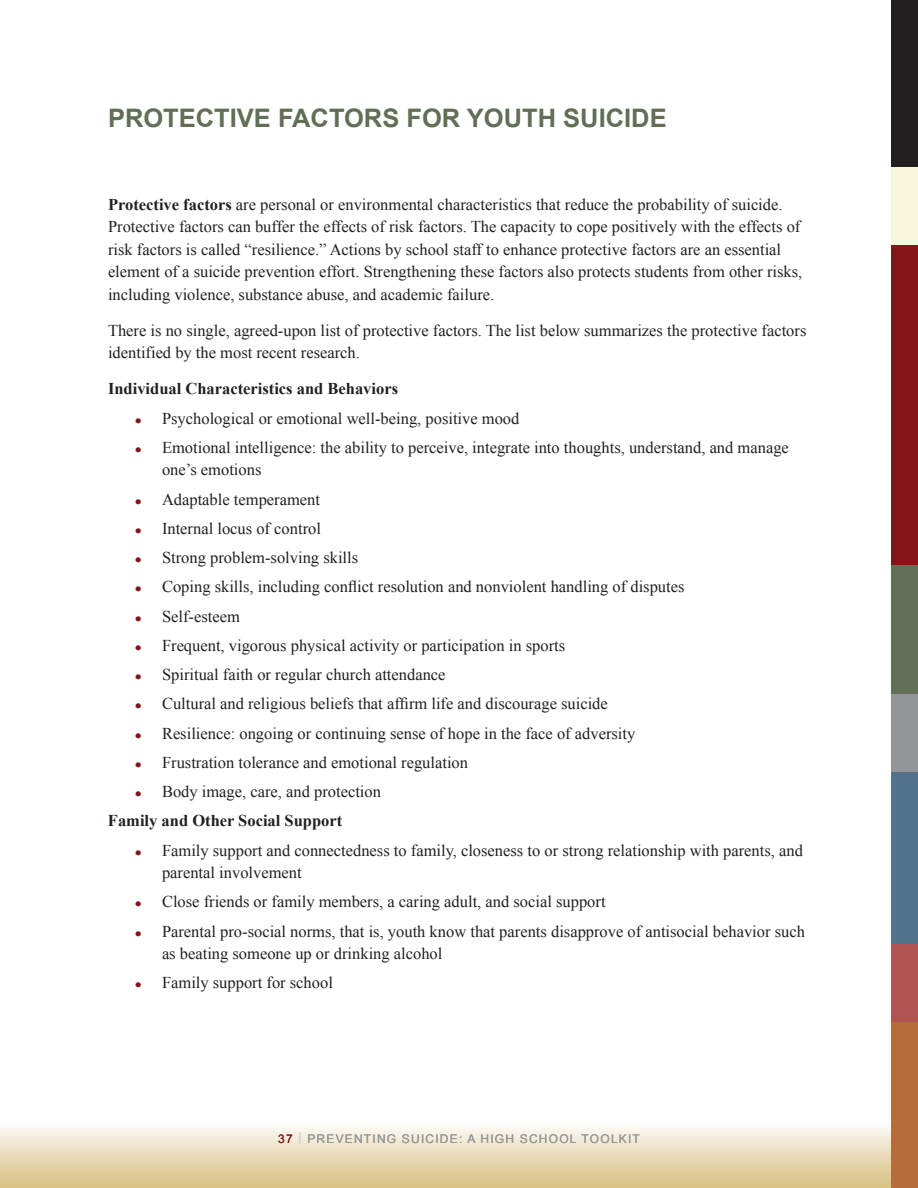
<style>
.page{position:relative;width:918px;height:1188px;background:#fff}
.page>*{position:absolute;margin:0;border:0;box-sizing:border-box;transform-origin:0 0}
.H1_factsheet{font:700 25.5px "Arial";color:#616f56}
.ul_li{font:16.5px/22.5px "Times New Roman";color:#231f20}
.Body{font:16.5px/22.5px "Times New Roman";color:#231f20}
.Body-2{font:700 16.5px "Times New Roman";color:#231f20}
.t1{font:12px "Arial";letter-spacing:.1em;color:#939598}
.s1{font-weight:700}
.s2{font-family:"Arial";font-weight:700;font-size:18px;color:#841519}
.s3{color:#841519}
.s4{color:#d1d2d4}
</style>
<div class="page">
<div style="left:0;top:1122px;width:918px;height:66px;background:linear-gradient(to bottom,#fcfbf8,#d7c081)"></div>
<div style="left:891px;top:1022px;width:27px;height:166px;background:#b46c3a"></div>
<div style="left:891px;top:943px;width:27px;height:79px;background:#b15451"></div>
<div style="left:891px;top:772px;width:27px;height:171px;background:#53738d"></div>
<div style="left:891px;top:694px;width:27px;height:78px;background:#939598"></div>
<div style="left:891px;top:565px;width:27px;height:129px;background:#616f56"></div>
<div style="left:891px;top:245px;width:27px;height:320px;background:#841519"></div>
<div style="left:891px;top:166px;width:27px;height:79px;background:#f9f6de"></div>
<div style="left:891px;top:0;width:27px;height:166px;background:#231f20"></div>
<h1 class="H1_factsheet" style="left:108px;top:101px;width:560px">PROTECTIVE FACTORS FOR YOUTH SUICIDE</h1>
<p class="Body" style="left:108px;top:193px;width:696px"><span class="s1">Protective factors</span> are personal or environmental characteristics that reduce the probability of suicide.<br>Protective factors can buffer the effects of risk factors. The capacity to cope positively with the effects of risk factors is called “resilience.” Actions by school staff to enhance protective factors are an essential element of a suicide prevention effort. Strengthening these factors also protects students from other risks, including violence, substance abuse, and academic failure.</p>
<p class="Body" style="left:108px;top:319px;width:700px">There is no single, agreed-upon list of protective factors. The list below summarizes the protective factors identified by the most recent research.</p>
<p class="Body-2" style="left:108px;top:377px;width:292px">Individual Characteristics and Behaviors</p>
<p class="ul_li" style="left:135px;top:407px;width:386px"><span class="s2">•</span> Psychological or emotional well-being, positive mood</p>
<p class="ul_li" style="left:162px;top:436px;width:628px;text-indent:-27px"><span class="s2">•</span> Emotional intelligence: the ability to perceive, integrate into thoughts, understand, and manage one’s emotions</p>
<p class="ul_li" style="left:135px;top:488px;width:187px"><span class="s2">•</span> Adaptable temperament</p>
<p class="ul_li" style="left:135px;top:517px;width:188px"><span class="s2">•</span> Internal locus of control</p>
<p class="ul_li" style="left:135px;top:546px;width:225px"><span class="s2">•</span> Strong problem-solving skills</p>
<p class="ul_li" style="left:135px;top:575px;width:551px"><span class="s2">•</span> Coping skills, including conflict resolution and nonviolent handling of disputes</p>
<p class="ul_li" style="left:135px;top:605px;width:106px"><span class="s2">•</span> Self-esteem</p>
<p class="ul_li" style="left:135px;top:634px;width:432px"><span class="s2">•</span> Frequent, vigorous physical activity or participation in sports</p>
<p class="ul_li" style="left:135px;top:663px;width:312px"><span class="s2">•</span> Spiritual faith or regular church attendance</p>
<p class="ul_li" style="left:135px;top:692px;width:474px"><span class="s2">•</span> Cultural and religious beliefs that affirm life and discourage suicide</p>
<p class="ul_li" style="left:135px;top:722px;width:502px"><span class="s2">•</span> Resilience: ongoing or continuing sense of hope in the face of adversity</p>
<p class="ul_li" style="left:135px;top:751px;width:335px"><span class="s2">•</span> Frustration tolerance and emotional regulation</p>
<p class="ul_li" style="left:135px;top:780px;width:248px"><span class="s2">•</span> Body image, care, and protection</p>
<p class="Body-2" style="left:108px;top:809px;width:236px">Family and Other Social Support</p>
<p class="ul_li" style="left:162px;top:839px;width:642px;text-indent:-27px"><span class="s2">•</span> Family support and connectedness to family, closeness to or strong relationship with parents, and parental involvement</p>
<p class="ul_li" style="left:135px;top:890px;width:472px"><span class="s2">•</span> Close friends or family members, a caring adult, and social support</p>
<p class="ul_li" style="left:162px;top:920px;width:644px;text-indent:-27px"><span class="s2">•</span> Parental pro-social norms, that is, youth know that parents disapprove of antisocial behavior such as beating someone up or drinking alcohol</p>
<p class="ul_li" style="left:135px;top:971px;width:199px"><span class="s2">•</span> Family support for school</p>
<p class="t1" style="left:278px;top:1131px;width:363px"><span class="s3">37</span> <span class="s4">|</span> PREVENTING SUICIDE: A HIGH SCHOOL TOOLKIT</p>
</div>
